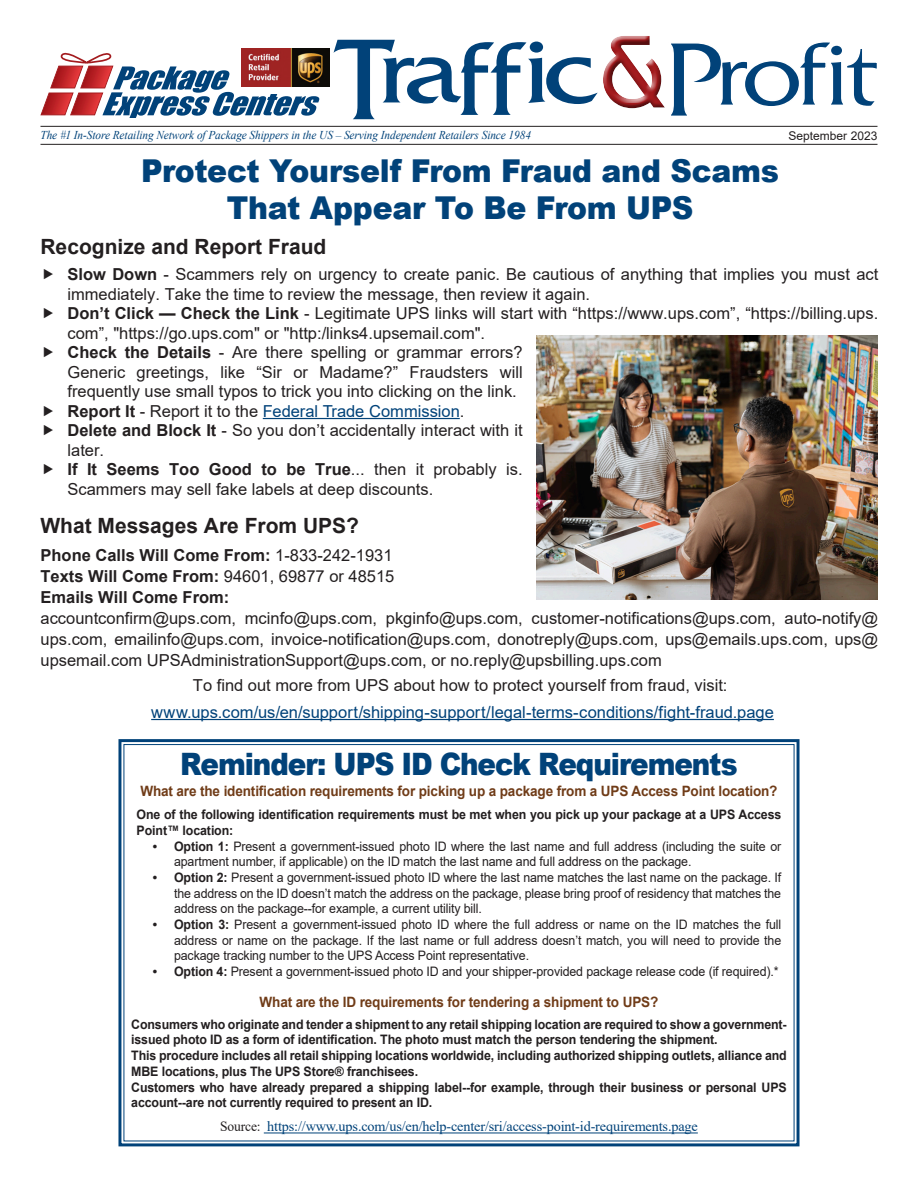
<style>
.page{position:relative;width:918px;height:1188px;background:#fff}
.page>*{position:absolute;margin:0;border:0;box-sizing:border-box;transform-origin:0 0}
.Heading{font:900 31.5px "Arial";letter-spacing:-.01em;color:#014279;scale:.95 1}
.Heading-2{font:900 30.9px "Arial";letter-spacing:-.04em;color:#014279;scale:.9 1}
.body{font:700 21px "Arial";color:#231f20}
.body-2{font:16.5px/19.5px "Arial";color:#231f20}
.body-3{font:16.5px "Arial";color:#014279}
.body-4{font:700 16.5px "Arial";color:#231f20}
.t1{font:700 14.25px "Arial";letter-spacing:-.01em;color:#703c18;scale:.95 1}
.t2{font:14.25px "Times New Roman";letter-spacing:-.01em;color:#014279}
.t3{font:13.05px/15.8px "Arial";letter-spacing:-.01em;color:#231f20;text-align:justify;scale:.95 1}
.t4{font:700 13.05px/15.8px "Arial";letter-spacing:-.01em;color:#231f20;scale:.95 1}
.t5{font:italic 12px "Times New Roman";letter-spacing:-.005em;color:#014279;scale:.94 1}
.t6{font:12px "Arial";color:#231f20}
.s1{font-weight:700}
.s2{font-weight:700;color:#231f20}
.s3{color:#231f20}
.s4{font-weight:400}
</style>
<div class="page">
<hr style="left:40px;top:126px;width:838px;height:1px;background:#231f20">
<svg style="left:40px;top:48px;width:280px;height:70px"></svg>
<img style="left:242px;top:49px;width:87px;height:38px">
<hr style="left:40px;top:144px;width:838px;height:1px;background:#231f20">
<svg style="left:334px;top:36px;width:543px;height:83px"></svg>
<hr style="left:263px;top:418px;width:197px;height:1px;background:#014279">
<hr style="left:151px;top:719px;width:623px;height:1px;background:#014279">
<img style="left:536px;top:336px;width:342px;height:264px">
<svg style="left:118px;top:739px;width:682px;height:408px"></svg>
<hr style="left:264px;top:1133px;width:434px;height:1px;background:#014279">
<p class="t5" style="left:40px;top:127px;width:523px">The #1 In-Store Retailing Network of Package Shippers in the US – Serving Independent Retailers Since 1984</p>
<p class="t6" style="left:788px;top:127px;width:91px">September 2023</p>
<p class="Heading" style="left:141px;top:148px;width:673px">Protect Yourself From Fraud and Scams</p>
<p class="Heading" style="left:227px;top:185px;width:493px">That Appear To Be From UPS</p>
<p class="body" style="left:40px;top:232px;width:287px">Recognize and Report Fraud</p>
<p class="body-2" style="left:68px;top:265px;width:812px"><span class="s1">Slow Down</span> - Scammers rely on urgency to create panic. Be cautious of anything that implies you must act immediately. Take the time to review the message, then review it again.</p>
<p class="body-2" style="left:68px;top:304px;width:812px"><span class="s1">Don’t Click — Check the Link</span> - Legitimate UPS links will start with “https://www.ups.com”, “https://billing.ups. com”, "https://go.ups.com" or "http:/links4.upsemail.com".</p>
<p class="body-2" style="left:68px;top:343px;width:457px;text-align:justify"><span class="s1">Check the Details</span> - Are there spelling or grammar errors?<br>Generic greetings, like “Sir or Madame?” Fraudsters will frequently use small typos to trick you into clicking on the link.</p>
<p class="body-3" style="left:68px;top:400px;width:398px"><span class="s2">Report It</span> <span class="s3">- Report it to the</span> Federal Trade Commission<span class="s3">.</span></p>
<p class="body-2" style="left:68px;top:421px;width:457px"><span class="s1">Delete and Block It</span> - So you don’t accidentally interact with it later.</p>
<p class="body-2" style="left:68px;top:460px;width:457px"><span class="s1">If It Seems Too Good to be True</span>... then it probably is.<br>Scammers may sell fake labels at deep discounts.</p>
<p class="body" style="left:40px;top:511px;width:320px">What Messages Are From UPS?</p>
<p class="body-4" style="left:40px;top:544px;width:354px">Phone Calls Will Come From: <span class="s4">1-833-242-1931</span></p>
<p class="body-4" style="left:40px;top:565px;width:355px">Texts Will Come From: <span class="s4">94601, 69877 or 48515</span></p>
<p class="body-4" style="left:40px;top:586px;width:190px">Emails Will Come From:</p>
<p class="body-2" style="left:40px;top:608px;width:839px;line-height:21px;text-align:justify">accountconfirm@ups.com, mcinfo@ups.com, pkginfo@ups.com, customer-notifications@ups.com, auto-notify@ ups.com, emailinfo@ups.com, invoice-notification@ups.com, donotreply@ups.com, ups@emails.ups.com, ups@ upsemail.com UPSAdministrationSupport@ups.com, or no.reply@upsbilling.ups.com</p>
<p class="body-2" style="left:193px;top:676px;width:536px">To find out more from UPS about how to protect yourself from fraud, visit:</p>
<p class="body-3" style="left:151px;top:701px;width:624px">www.ups.com/us/en/support/shipping-support/legal-terms-conditions/fight-fraud.page</p>
<p class="Heading-2" style="left:180px;top:742px;width:621px">Reminder: UPS ID Check Requirements</p>
<p class="t1" style="left:140px;top:781px;width:672px">What are the identification requirements for picking up a package from a UPS Access Point location?</p>
<p class="t4" style="left:137px;top:807px;width:680px">One of the following identification requirements must be met when you pick up your package at a UPS Access<br>Point™ location:</p>
<p class="t3" style="left:174px;top:838px;width:641px;text-indent:-21px"><span class="s1">• Option 1:</span> Present a government-issued photo ID where the last name and full address (including the suite or apartment number, if applicable) on the ID match the last name and full address on the package.</p>
<p class="t3" style="left:174px;top:870px;width:641px;text-indent:-21px"><span class="s1">• Option 2:</span> Present a government-issued photo ID where the last name matches the last name on the package. If the address on the ID doesn’t match the address on the package, please bring proof of residency that matches the address on the package--for example, a current utility bill.</p>
<p class="t3" style="left:174px;top:917px;width:641px;text-indent:-21px"><span class="s1">• Option 3:</span> Present a government-issued photo ID where the full address or name on the ID matches the full address or name on the package. If the last name or full address doesn’t match, you will need to provide the package tracking number to the UPS Access Point representative.</p>
<p class="t3" style="left:153px;top:964px;width:660px"><span class="s1">• Option 4:</span> Present a government-issued photo ID and your shipper-provided package release code (if required).*</p>
<p class="t1" style="left:260px;top:992px;width:421px">What are the ID requirements for tendering a shipment to UPS?</p>
<p class="t4" style="left:131px;top:1016px;width:692px">Consumers who originate and tender a shipment to any retail shipping location are required to show a government&shy;issued photo ID as a form of identification. The photo must match the person tendering the shipment.</p>
<p class="t4" style="left:131px;top:1048px;width:692px">This procedure includes all retail shipping locations worldwide, including authorized shipping outlets, alliance and<br>MBE locations, plus The UPS Store® franchisees.</p>
<p class="t4" style="left:131px;top:1079px;width:692px">Customers who have already prepared a shipping label--for example, through their business or personal UPS account--are not currently required to present an ID.</p>
<p class="t2" style="left:220px;top:1117px;width:479px"><span class="s3">Source:</span> https://www.ups.com/us/en/help-center/sri/access-point-id-requirements.page</p>
</div>
